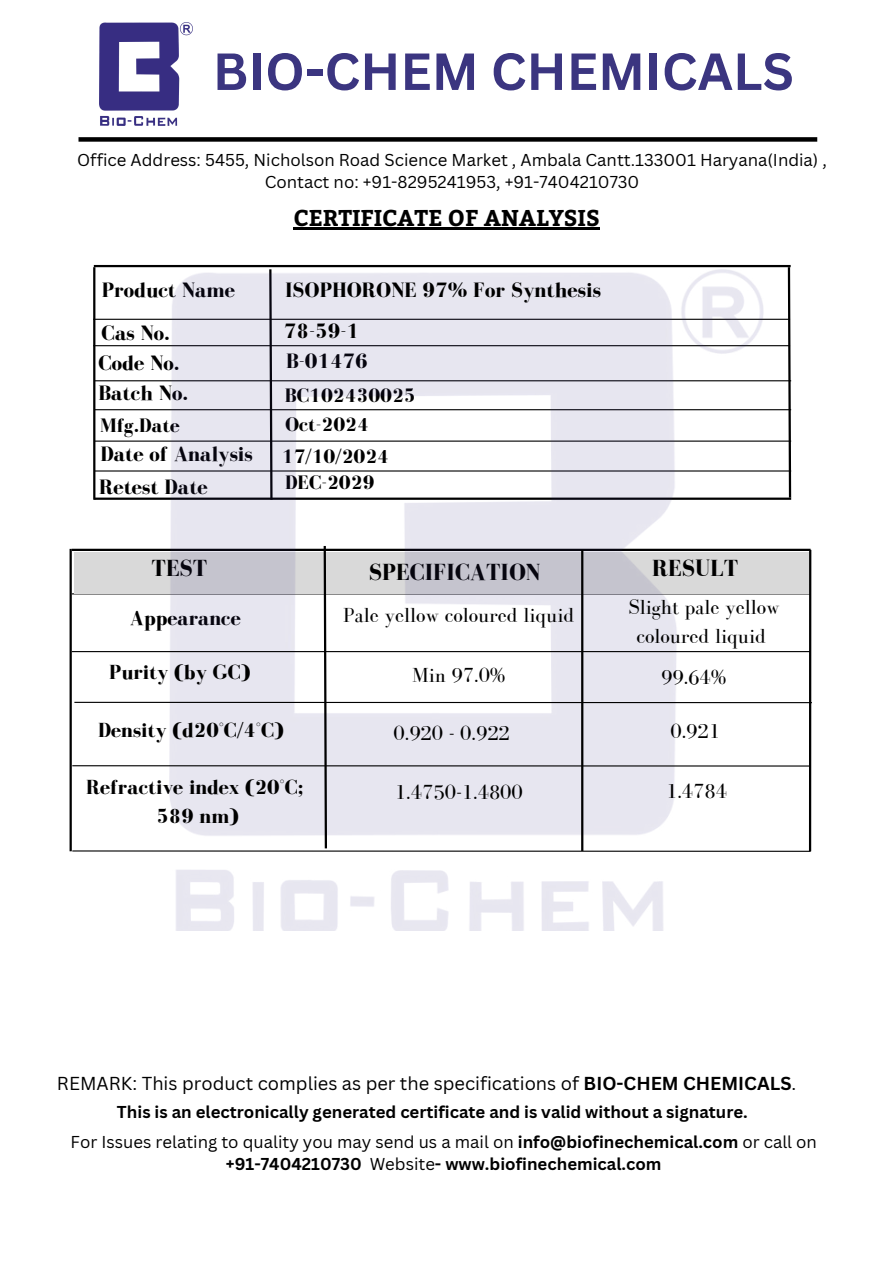
<style>
.page{position:relative;width:894px;height:1264px;background:#fff}
.page>*{position:absolute;margin:0;border:0;box-sizing:border-box;transform-origin:0 0}
.t1{font:700 51px "Canva Sans";color:#3b3580}
.t2{font:700 24px "Bodoni FLF";color:#000}
.t3{font:700 22.8px "Bitter";color:#000}
.t4{font:700 21.45px/42.6px "Bodoni FLF";color:#000}
.t5{font:21px/29.2px "Bodoni FLF";color:#000;text-align:center}
.t6{font:700 21px/29.2px "Bodoni FLF";color:#000;text-align:center}
.t7{font:700 20.1px/29px "Bodoni FLF";color:#000}
.t8{font:18.3px "Canva Sans";color:#000}
.t9{font:700 16.8px/29.2px "Canva Sans";color:#000}
.t10{font:16.8px/22.5px "Canva Sans";color:#000;text-align:center}
.s1{font-weight:700}
.s2{font-weight:400}
</style>
<div class="page">
<div style="left:78px;top:137px;width:739px;height:5px;background:#000"></div>
<img style="left:100px;top:22px;width:92px;height:104px">
<hr style="left:293px;top:228px;width:306px;height:2px;background:#000">
<hr style="left:72px;top:593px;width:738px;height:1px;background:#000">
<hr style="left:72px;top:548px;width:738px;height:3px;background:#000">
<div style="left:74px;top:552px;width:736px;height:41px;background:#d9d9d9"></div>
<hr style="left:93px;top:319px;width:696px;height:1px;background:#000">
<hr style="left:93px;top:345px;width:696px;height:1px;background:#000">
<hr style="left:94px;top:380px;width:697px;height:1px;background:#000">
<hr style="left:94px;top:409px;width:697px;height:1px;background:#000">
<hr style="left:94px;top:440px;width:697px;height:1px;background:#000">
<hr style="left:94px;top:470px;width:697px;height:1px;background:#000">
<hr style="left:94px;top:497px;width:697px;height:3px;background:#000">
<hr style="left:93px;top:267px;width:2px;height:233px;background:#000">
<svg style="left:786px;top:265px;width:6px;height:235px"></svg>
<hr style="left:94px;top:265px;width:696px;height:2px;background:#000">
<hr style="left:808px;top:550px;width:3px;height:301px;background:#000">
<img style="left:170px;top:269px;width:593px;height:661px">
<hr style="left:72px;top:651px;width:738px;height:1px;background:#000">
<hr style="left:74px;top:701px;width:737px;height:2px;background:#000">
<hr style="left:69px;top:549px;width:3px;height:302px;background:#000">
<hr style="left:72px;top:850px;width:738px;height:1px;background:#000">
<hr style="left:581px;top:550px;width:2px;height:301px;background:#000">
<svg style="left:322px;top:543px;width:6px;height:307px"></svg>
<hr style="left:72px;top:765px;width:737px;height:1px;background:#000">
<h1 class="t1" style="left:213px;top:35px;width:582px">BIO-CHEM CHEMICALS</h1>
<p class="t10" style="left:77px;top:148px;width:751px">Office Address: 5455, Nicholson Road Science Market , Ambala Cantt.133001 Haryana(India) ,<br>Contact no: +91-8295241953, +91-7404210730</p>
<p class="t4" style="left:102px;top:268px;width:135px">Product Name<br>Cas No.</p>
<p class="t4" style="left:98px;top:347px;width:91px;line-height:30.5px">Code No.<br>Batch No.</p>
<p class="t7" style="left:100px;top:410px;width:81px">Mfg.Date</p>
<p class="t4" style="left:99px;top:437px;width:155px;line-height:33px">Date of Analysis<br>Retest Date</p>
<h3 class="t3" style="left:293px;top:201px;width:308px">CERTIFICATE OF ANALYSIS</h3>
<p class="t4" style="left:284px;top:269px;width:318px;line-height:41.1px">ISOPHORONE 97% For Synthesis<br>78-59-1</p>
<p class="t4" style="left:286px;top:339px;width:83px">B-01476</p>
<p class="t7" style="left:285px;top:380px;width:132px">BC102430025<br>Oct-2024</p>
<p class="t7" style="left:282px;top:442px;width:109px;line-height:26.5px">17/10/2024<br>DEC-2029</p>
<h2 class="t2" style="left:151px;top:554px;width:57px">TEST</h2>
<h2 class="t2" style="left:369px;top:559px;width:173px">SPECIFICATION</h2>
<h2 class="t2" style="left:652px;top:554px;width:87px">RESULT</h2>
<p class="t6" style="left:130px;top:603px;width:112px">Appearance</p>
<p class="t5" style="left:628px;top:592px;width:153px">Slight pale yellow coloured liquid</p>
<p class="t5" style="left:343px;top:600px;width:233px">Pale yellow coloured liquid</p>
<p class="t6" style="left:109px;top:657px;width:143px">Purity (by GC)</p>
<p class="t5" style="left:661px;top:662px;width:67px">99.64%</p>
<p class="t5" style="left:412px;top:660px;width:95px">Min 97.0%</p>
<p class="t6" style="left:98px;top:715px;width:187px">Density (d20°C/4°C)</p>
<p class="t6" style="left:86px;top:772px;width:219px">Refractive index (20°C;<br>589 nm)</p>
<p class="t5" style="left:393px;top:718px;width:118px">0.920 - 0.922</p>
<p class="t5" style="left:670px;top:716px;width:51px">0.921</p>
<p class="t5" style="left:395px;top:777px;width:129px">1.4750-1.4800</p>
<p class="t5" style="left:666px;top:776px;width:62px">1.4784</p>
<p class="t8" style="left:57px;top:1070px;width:740px">REMARK: This product complies as per the specifications of <span class="s1">BIO-CHEM CHEMICALS</span>.</p>
<p class="t9" style="left:71px;top:1097px;width:747px;text-indent:46px">This is an electronically generated certificate and is valid without a signature.<br><span class="s2">For Issues relating to quality you may send us a mail on</span> info@biofinechemical.com <span class="s2">or call on</span></p>
<p class="t9" style="left:226px;top:1148px;width:437px">+91-7404210730 <span class="s2">Website</span>- www.biofinechemical.com</p>
</div>
